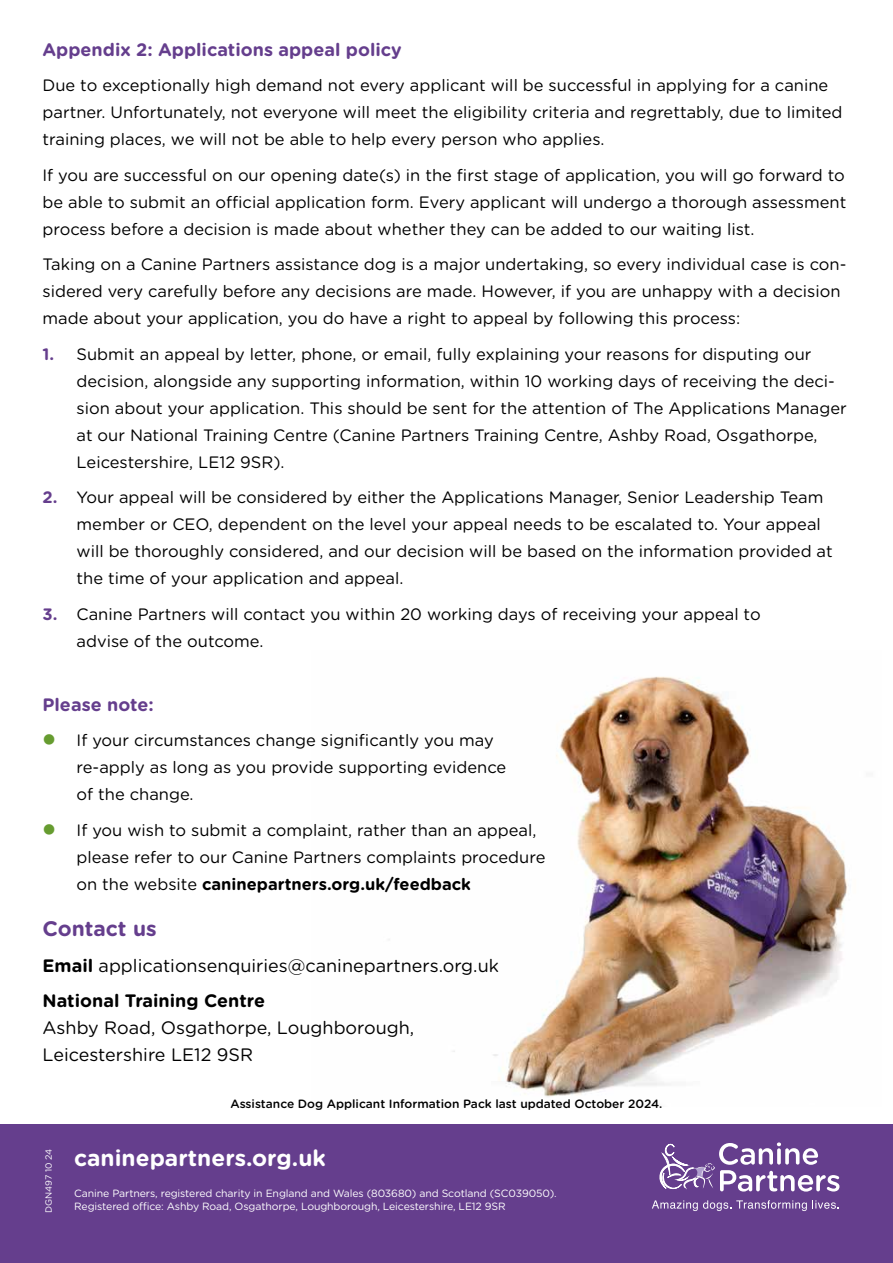
<style>
.page{position:relative;width:893px;height:1263px;background:#fff}
.page>*{position:absolute;margin:0;border:0;box-sizing:border-box;transform-origin:0 0}
.t1{font:700 22.65px "Gotham Rounded";color:#fff}
.t2{font:700 21px "Gotham Rounded";color:#653e8d}
.t3{font:18px/35.5px "Gotham Rounded";color:#000}
.t4{font:700 18px "Gotham Rounded";color:#653e8d}
.t5{font:16.5px/27px "Gotham Rounded";color:#000}
.t6{font:500 12px "Gotham Rounded";color:#000}
.t7{font:10.5px "Gotham Rounded";letter-spacing:-.01em;color:#fff}
.t8{font:9px "Gotham Rounded";letter-spacing:-.01em;color:#fff}
.s1{font-weight:700;color:#653e8d}
.s2{color:#669c30}
.s3{font-weight:700}
</style>
<div class="page">
<div style="left:0;top:1125px;width:893px;height:138px;background:#653e8d"></div>
<svg style="left:652px;top:1200px;width:187px;height:11px"></svg>
<svg style="left:659px;top:1142px;width:180px;height:49px"></svg>
<img style="left:389px;top:676px;width:458px;height:421px">
<p class="t4" style="left:43px;top:36px;width:361px">Appendix 2: Applications appeal policy</p>
<p class="t5" style="left:43px;top:71px;width:802px">Due to exceptionally high demand not every applicant will be successful in applying for a canine partner. Unfortunately, not everyone will meet the eligibility criteria and regrettably, due to limited training places, we will not be able to help every person who applies.</p>
<p class="t5" style="left:43px;top:161px;width:805px;text-align:justify">If you are successful on our opening date(s) in the first stage of application, you will go forward to be able to submit an official application form. Every applicant will undergo a thorough assessment process before a decision is made about whether they can be added to our waiting list.</p>
<p class="t5" style="left:43px;top:250px;width:805px">Taking on a Canine Partners assistance dog is a major undertaking, so every individual case is con&shy;sidered very carefully before any decisions are made. However, if you are unhappy with a decision made about your application, you do have a right to appeal by following this process:</p>
<p class="t5" style="left:77px;top:340px;width:772px;text-indent:-34px"><span class="s1">1.</span> Submit an appeal by letter, phone, or email, fully explaining your reasons for disputing our decision, alongside any supporting information, within 10 working days of receiving the deci&shy;sion about your application. This should be sent for the attention of The Applications Manager at our National Training Centre (Canine Partners Training Centre, Ashby Road, Osgathorpe, Leicestershire, LE12 9SR).</p>
<p class="t5" style="left:77px;top:483px;width:758px;text-indent:-34px"><span class="s1">2.</span> Your appeal will be considered by either the Applications Manager, Senior Leadership Team member or CEO, dependent on the level your appeal needs to be escalated to. Your appeal will be thoroughly considered, and our decision will be based on the information provided at the time of your application and appeal.</p>
<p class="t5" style="left:77px;top:600px;width:686px;text-indent:-34px"><span class="s1">3.</span> Canine Partners will contact you within 20 working days of receiving your appeal to advise of the outcome.</p>
<p class="t4" style="left:43px;top:691px;width:113px">Please note:</p>
<p class="t5" style="left:77px;top:726px;width:431px;text-indent:-34px"><span class="s2">●</span> If your circumstances change significantly you may re-apply as long as you provide supporting evidence of the change.</p>
<p class="t5" style="left:77px;top:816px;width:470px;text-indent:-34px"><span class="s2">●</span> If you wish to submit a complaint, rather than an appeal, please refer to our Canine Partners complaints procedure on the website <span class="s3">caninepartners.org.uk/feedback</span></p>
<p class="t2" style="left:43px;top:913px;width:116px">Contact us</p>
<p class="t3" style="left:43px;top:947px;width:458px"><span class="s3">Email</span> applicationsenquiries@caninepartners.org.uk<br><span class="s3">National Training Centre</span></p>
<p class="t3" style="left:43px;top:1013px;width:373px;line-height:27px">Ashby Road, Osgathorpe, Loughborough,<br>Leicestershire LE12 9SR</p>
<p class="t6" style="left:230px;top:1095px;width:434px">Assistance Dog Applicant Information Pack last updated October 2024.</p>
<p class="t8" style="left:42px;top:1213px;width:65px;rotate:-90deg">DGN497 10 24</p>
<h1 class="t1" style="left:74px;top:1142px;width:253px">caninepartners.org.uk</h1>
<p class="t7" style="left:74px;top:1186px;width:484px">Canine Partners, registered charity in England and Wales (803680) and Scotland (SC039050).</p>
<p class="t7" style="left:74px;top:1199px;width:433px">Registered office: Ashby Road, Osgathorpe, Loughborough, Leicestershire, LE12 9SR</p>
</div>
